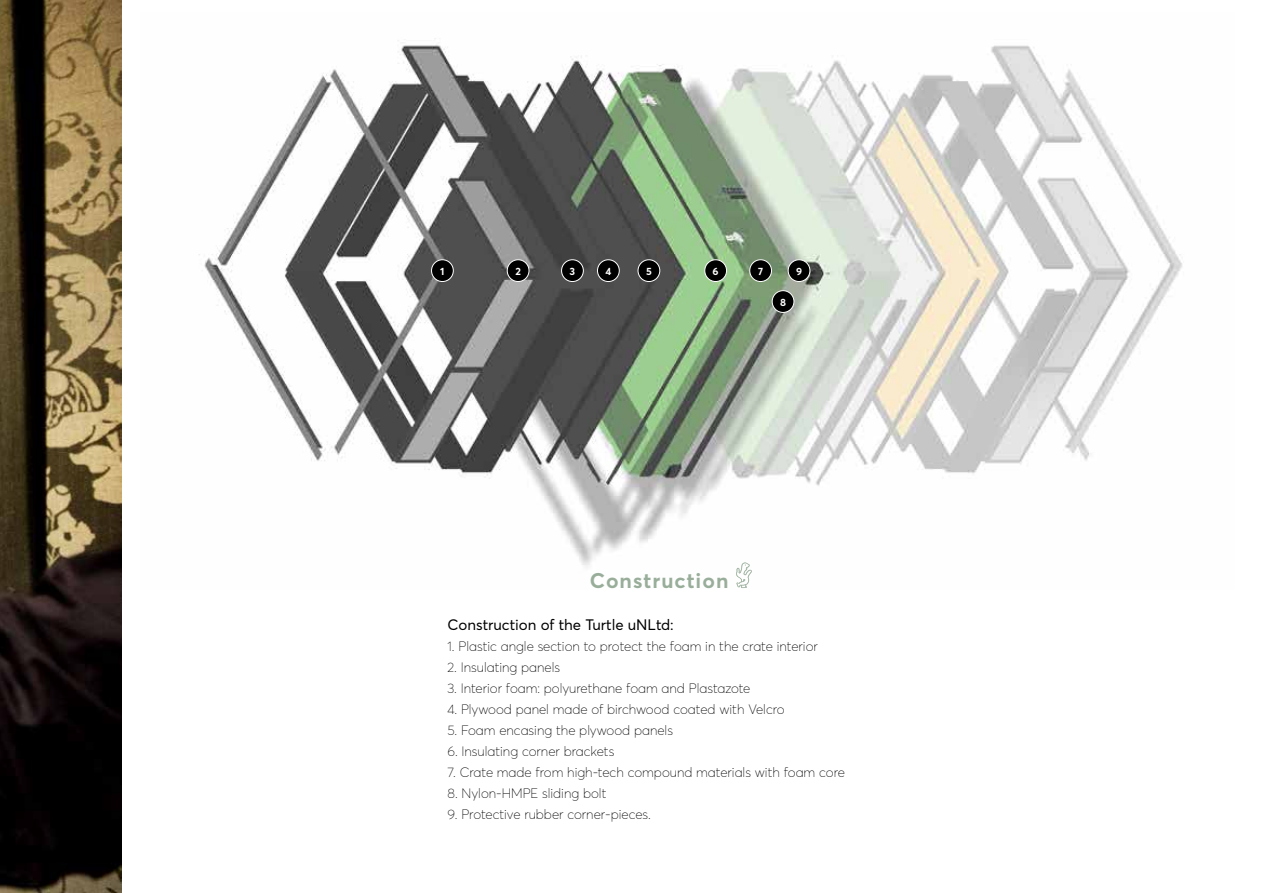
<style>
.page{position:relative;width:1263px;height:893px;background:#fff}
.page>*{position:absolute;margin:0;border:0;box-sizing:border-box;transform-origin:0 0}
.t1{font:700 21px "Averta Std";letter-spacing:.05em;color:#99ae9a}
.t2{font:15px "Averta Std";color:#000}
.t3{font:100 13.5px "Averta Std";color:#000}
.t4{font:700 10.35px "Averta Std";color:#fff}
</style>
<div class="page">
<img style="left:199px;top:40px;width:983px;height:527px">
<div style="left:431px;top:260px;width:22px;height:22px;background:#000;border-radius:50%"></div>
<div style="left:431px;top:259px;width:23px;height:23px;border:1px solid #fff;border-radius:50%"></div>
<div style="left:507px;top:260px;width:22px;height:22px;background:#000;border-radius:50%"></div>
<div style="left:507px;top:259px;width:22px;height:23px;border:1px solid #fff;border-radius:50%"></div>
<div style="left:561px;top:260px;width:22px;height:22px;background:#000;border-radius:50%"></div>
<div style="left:561px;top:259px;width:23px;height:23px;border:1px solid #fff;border-radius:50%"></div>
<div style="left:597px;top:260px;width:22px;height:22px;background:#000;border-radius:50%"></div>
<div style="left:597px;top:259px;width:23px;height:23px;border:1px solid #fff;border-radius:50%"></div>
<div style="left:638px;top:260px;width:22px;height:22px;background:#000;border-radius:50%"></div>
<div style="left:638px;top:259px;width:22px;height:23px;border:1px solid #fff;border-radius:50%"></div>
<div style="left:705px;top:260px;width:21px;height:22px;background:#000;border-radius:50%"></div>
<div style="left:704px;top:259px;width:23px;height:23px;border:1px solid #fff;border-radius:50%"></div>
<div style="left:750px;top:260px;width:21px;height:22px;background:#000;border-radius:50%"></div>
<div style="left:749px;top:259px;width:23px;height:23px;border:1px solid #fff;border-radius:50%"></div>
<div style="left:788px;top:260px;width:22px;height:22px;background:#000;border-radius:50%"></div>
<div style="left:788px;top:259px;width:22px;height:23px;border:1px solid #fff;border-radius:50%"></div>
<div style="left:772px;top:291px;width:22px;height:21px;background:#000;border-radius:50%"></div>
<div style="left:772px;top:290px;width:22px;height:23px;border:1px solid #fff;border-radius:50%"></div>
<img style="left:0;top:0;width:121px;height:893px">
<svg style="left:736px;top:562px;width:16px;height:26px"></svg>
<p class="t4" style="left:440px;top:264px;width:6px">1</p>
<p class="t4" style="left:515px;top:264px;width:7px">2</p>
<p class="t4" style="left:570px;top:264px;width:7px">3</p>
<p class="t4" style="left:605px;top:264px;width:7px">4</p>
<p class="t4" style="left:646px;top:264px;width:7px">5</p>
<p class="t4" style="left:713px;top:264px;width:8px">6</p>
<p class="t4" style="left:758px;top:264px;width:7px">7</p>
<p class="t4" style="left:796px;top:264px;width:8px">9</p>
<p class="t4" style="left:780px;top:295px;width:7px">8</p>
<h1 class="t1" style="left:590px;top:567px;width:140px">Construction</h1>
<p class="t2" style="left:448px;top:615px;width:228px">Construction of the Turtle uNLtd:</p>
<p class="t3" style="left:448px;top:638px;width:372px">1. Plastic angle section to protect the foam in the crate interior</p>
<p class="t3" style="left:448px;top:659px;width:114px">2. Insulating panels</p>
<p class="t3" style="left:448px;top:680px;width:304px">3. Interior foam: polyurethane foam and Plastazote</p>
<p class="t3" style="left:448px;top:701px;width:339px">4. Plywood panel made of birchwood coated with Velcro</p>
<p class="t3" style="left:448px;top:722px;width:227px">5. Foam encasing the plywood panels</p>
<p class="t3" style="left:448px;top:743px;width:168px">6. Insulating corner brackets</p>
<p class="t3" style="left:448px;top:764px;width:399px">7. Crate made from high-tech compound materials with foam core</p>
<p class="t3" style="left:448px;top:785px;width:160px">8. Nylon-HMPE sliding bolt</p>
<p class="t3" style="left:448px;top:806px;width:205px">9. Protective rubber corner-pieces.</p>
</div>
